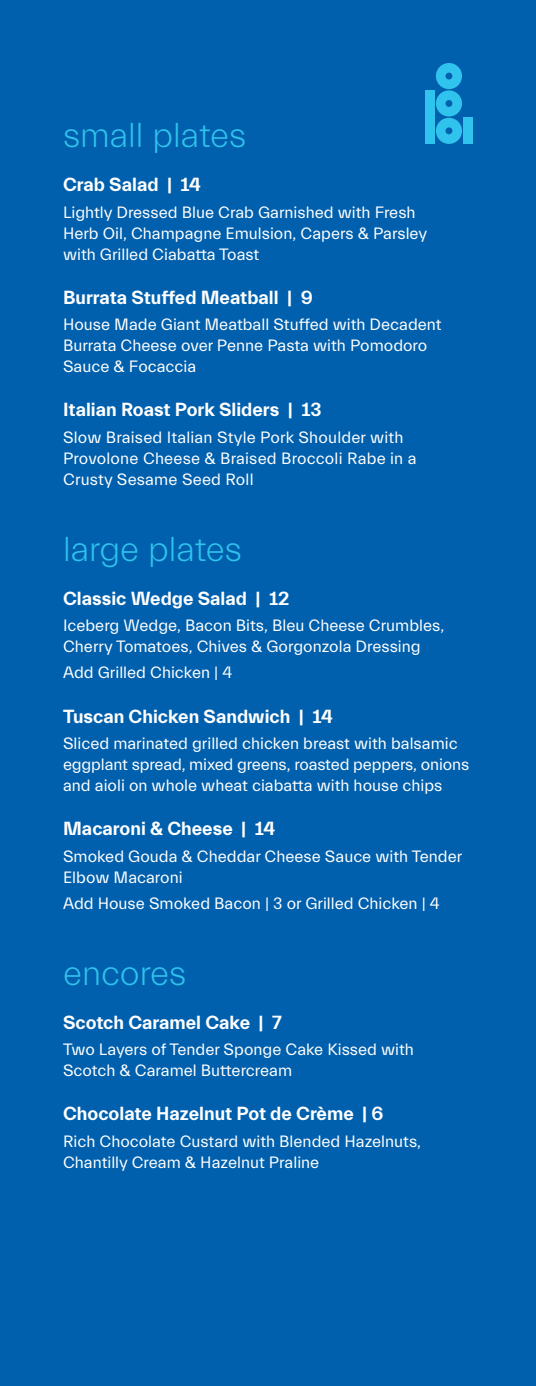
<style>
.page{position:relative;width:536px;height:1386px;background:#0160ad}
.page>*{position:absolute;margin:0;border:0;box-sizing:border-box;transform-origin:0 0}
.Food{font:300 35px "Everett";color:#2fc3ed}
.Food_Title{font:700 19.25px "Everett";color:#fff}
.Food-2{font:16.62px/21px "Everett";color:#fff}
</style>
<div class="page">
<div style="left:463px;top:118px;width:9px;height:26px;background:#2fc3ed"></div>
<svg style="left:435px;top:63px;width:27px;height:81px"></svg>
<div style="left:425px;top:90px;width:9px;height:54px;background:#2fc3ed"></div>
<p class="Food" style="left:63px;top:116px;width:185px">small plates</p>
<p class="Food_Title" style="left:63px;top:174px;width:139px">Crab Salad | 14</p>
<p class="Food-2" style="left:63px;top:202px;width:365px">Lightly Dressed Blue Crab Garnished with Fresh<br>Herb Oil, Champagne Emulsion, Capers &amp; Parsley with Grilled Ciabatta Toast</p>
<p class="Food_Title" style="left:63px;top:287px;width:251px">Burrata Stuffed Meatball | 9</p>
<p class="Food-2" style="left:63px;top:314px;width:380px">House Made Giant Meatball Stuffed with Decadent<br>Burrata Cheese over Penne Pasta with Pomodoro<br>Sauce &amp; Focaccia</p>
<p class="Food_Title" style="left:63px;top:399px;width:260px">Italian Roast Pork Sliders | 13</p>
<p class="Food-2" style="left:63px;top:427px;width:355px">Slow Braised Italian Style Pork Shoulder with<br>Provolone Cheese &amp; Braised Broccoli Rabe in a<br>Crusty Sesame Seed Roll</p>
<p class="Food" style="left:63px;top:530px;width:180px">large plates</p>
<p class="Food_Title" style="left:63px;top:588px;width:228px">Classic Wedge Salad | 12</p>
<p class="Food-2" style="left:63px;top:615px;width:382px">Iceberg Wedge, Bacon Bits, Bleu Cheese Crumbles,<br>Cherry Tomatoes, Chives &amp; Gorgonzola Dressing</p>
<p class="Food-2" style="left:63px;top:663px;width:171px">Add Grilled Chicken | 4</p>
<p class="Food_Title" style="left:63px;top:706px;width:271px">Tuscan Chicken Sandwich | 14</p>
<p class="Food-2" style="left:63px;top:733px;width:407px">Sliced marinated grilled chicken breast with balsamic eggplant spread, mixed greens, roasted peppers, onions and aioli on whole wheat ciabatta with house chips</p>
<p class="Food_Title" style="left:63px;top:818px;width:214px">Macaroni &amp; Cheese | 14</p>
<p class="Food-2" style="left:63px;top:846px;width:400px">Smoked Gouda &amp; Cheddar Cheese Sauce with Tender<br>Elbow Macaroni</p>
<p class="Food-2" style="left:63px;top:893px;width:378px">Add House Smoked Bacon | 3 or Grilled Chicken | 4</p>
<p class="Food" style="left:63px;top:954px;width:125px">encores</p>
<p class="Food_Title" style="left:63px;top:1012px;width:220px">Scotch Caramel Cake | 7</p>
<p class="Food-2" style="left:63px;top:1039px;width:352px">Two Layers of Tender Sponge Cake Kissed with<br>Scotch &amp; Caramel Buttercream</p>
<p class="Food_Title" style="left:63px;top:1103px;width:322px">Chocolate Hazelnut Pot de Crème | 6</p>
<p class="Food-2" style="left:63px;top:1131px;width:359px">Rich Chocolate Custard with Blended Hazelnuts,<br>Chantilly Cream &amp; Hazelnut Praline</p>
</div>
